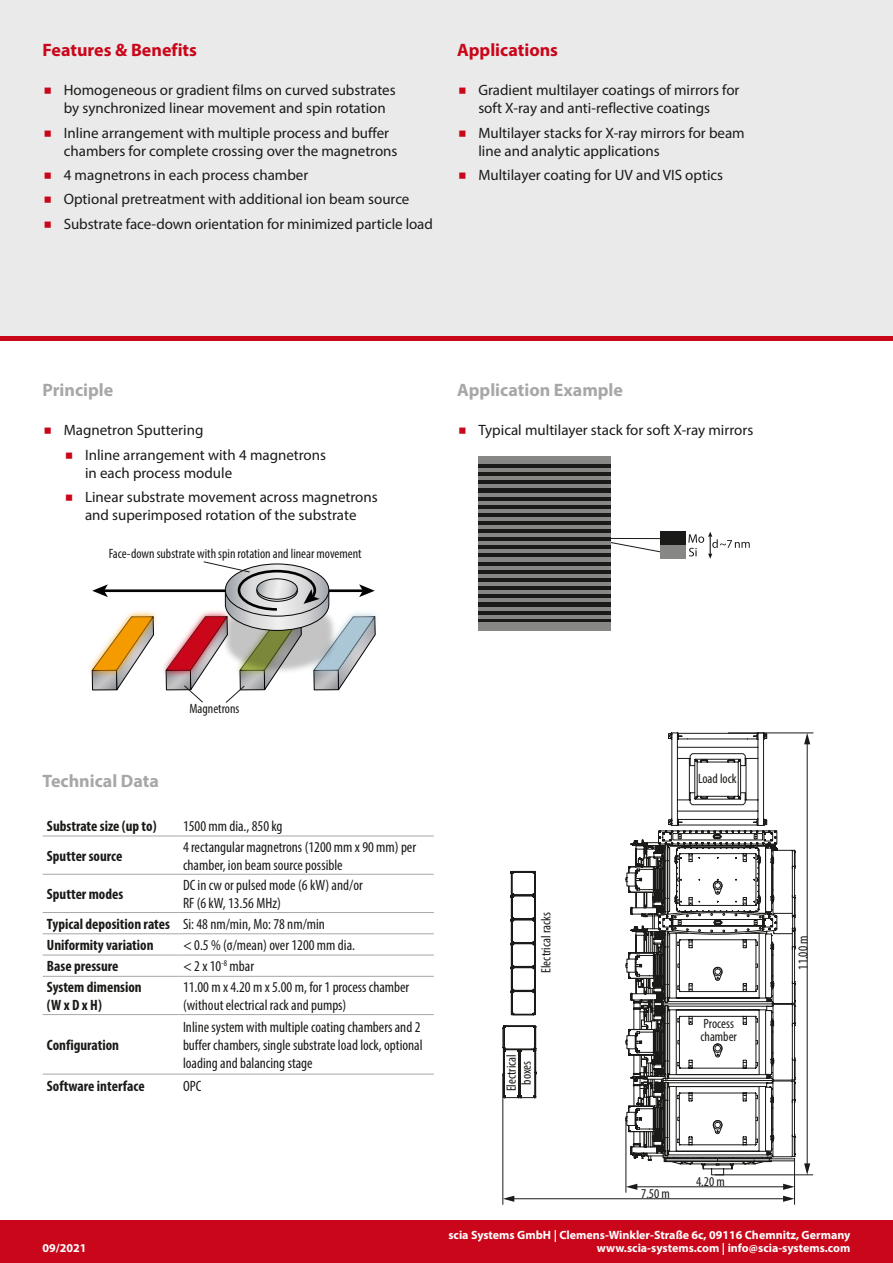
<style>
.page{position:relative;width:893px;height:1263px;background:#fff}
.page>*{position:absolute;margin:0;border:0;box-sizing:border-box;transform-origin:0 0}
.t1{font:700 18px "Myriad Pro";color:#a7a7a8}
.t2{font:700 18px "Myriad Pro";color:#c9061a}
.t3{font:15px/18px "Myriad Pro";color:#1a1a18}
.t4{font:condensed 15px/18px "Myriad Pro";color:#1a1a18}
.t5{font:700 condensed 15px/21.3px "Myriad Pro";color:#1a1a18}
.t6{font:condensed 13.5px/12.8px "Myriad Pro";color:#1a1a18}
.t7{font:700 12px "Myriad Pro";color:#fff}
.s1{color:#c9061a}
.s2{font-weight:400}
</style>
<div class="page">
<div style="left:0;top:0;width:893px;height:338px;background:#eaeaea"></div>
<hr style="left:43px;top:836px;width:136px;height:1px;background:#a7a7a8">
<hr style="left:179px;top:836px;width:255px;height:1px;background:#a7a7a8">
<hr style="left:43px;top:874px;width:136px;height:1px;background:#a7a7a8">
<hr style="left:179px;top:874px;width:255px;height:1px;background:#a7a7a8">
<hr style="left:43px;top:912px;width:136px;height:1px;background:#a7a7a8">
<hr style="left:179px;top:912px;width:255px;height:1px;background:#a7a7a8">
<hr style="left:43px;top:933px;width:136px;height:1px;background:#a7a7a8">
<hr style="left:179px;top:933px;width:255px;height:1px;background:#a7a7a8">
<hr style="left:43px;top:955px;width:136px;height:1px;background:#a7a7a8">
<hr style="left:179px;top:955px;width:255px;height:1px;background:#a7a7a8">
<hr style="left:43px;top:976px;width:136px;height:1px;background:#a7a7a8">
<hr style="left:179px;top:976px;width:255px;height:1px;background:#a7a7a8">
<hr style="left:43px;top:1014px;width:136px;height:1px;background:#a7a7a8">
<hr style="left:179px;top:1014px;width:255px;height:1px;background:#a7a7a8">
<hr style="left:43px;top:1074px;width:136px;height:1px;background:#a7a7a8">
<hr style="left:179px;top:1074px;width:255px;height:1px;background:#a7a7a8">
<svg style="left:92px;top:689px;width:26px;height:2px"></svg>
<div style="left:92px;top:670px;width:25px;height:20px;border:1px solid #030304"></div>
<img style="left:89px;top:611px;width:58px;height:78px">
<img style="left:147px;top:611px;width:18px;height:62px">
<hr style="left:103px;top:589px;width:261px;height:3px;background:#030304">
<svg style="left:92px;top:584px;width:16px;height:13px"></svg>
<svg style="left:165px;top:561px;width:211px;height:142px"></svg>
<svg style="left:625px;top:732px;width:171px;height:444px"></svg>
<svg style="left:536px;top:732px;width:232px;height:366px"></svg>
<svg style="left:502px;top:870px;width:34px;height:229px"></svg>
<hr style="left:728px;top:733px;width:85px;height:1px;background:#1a1a18">
<hr style="left:715px;top:1174px;width:98px;height:1px;background:#1a1a18">
<hr style="left:807px;top:742px;width:1px;height:423px;background:#1a1a18">
<svg style="left:804px;top:733px;width:6px;height:11px"></svg>
<svg style="left:804px;top:1163px;width:6px;height:12px"></svg>
<hr style="left:626px;top:1119px;width:1px;height:74px;background:#1a1a18">
<hr style="left:794px;top:1161px;width:1px;height:44px;background:#1a1a18">
<hr style="left:635px;top:1186px;width:150px;height:1px;background:#1a1a18">
<svg style="left:783px;top:1184px;width:11px;height:6px"></svg>
<svg style="left:626px;top:1184px;width:11px;height:6px"></svg>
<hr style="left:512px;top:1198px;width:273px;height:1px;background:#1a1a18">
<svg style="left:783px;top:1196px;width:11px;height:6px"></svg>
<svg style="left:504px;top:1196px;width:10px;height:6px"></svg>
<hr style="left:503px;top:1075px;width:1px;height:130px;background:#1a1a18">
<svg style="left:611px;top:538px;width:50px;height:15px"></svg>
<div style="left:661px;top:532px;width:25px;height:13px;background:#1a1a18"></div>
<div style="left:661px;top:545px;width:25px;height:13px;background:#878786"></div>
<hr style="left:478px;top:553px;width:133px;height:4px;background:#1a1a18">
<hr style="left:478px;top:549px;width:133px;height:4px;background:#878786">
<hr style="left:478px;top:545px;width:133px;height:4px;background:#1a1a18">
<hr style="left:478px;top:541px;width:133px;height:4px;background:#878786">
<hr style="left:478px;top:537px;width:133px;height:4px;background:#1a1a18">
<hr style="left:478px;top:533px;width:133px;height:4px;background:#878786">
<hr style="left:478px;top:529px;width:133px;height:4px;background:#1a1a18">
<div style="left:478px;top:524px;width:133px;height:5px;background:#878786"></div>
<svg style="left:478px;top:520px;width:133px;height:4px"></svg>
<svg style="left:478px;top:516px;width:133px;height:4px"></svg>
<svg style="left:478px;top:512px;width:133px;height:4px"></svg>
<svg style="left:478px;top:508px;width:133px;height:4px"></svg>
<svg style="left:478px;top:504px;width:133px;height:4px"></svg>
<svg style="left:478px;top:500px;width:133px;height:4px"></svg>
<svg style="left:478px;top:496px;width:133px;height:4px"></svg>
<svg style="left:478px;top:492px;width:133px;height:4px"></svg>
<hr style="left:478px;top:488px;width:133px;height:4px;background:#1a1a18">
<hr style="left:478px;top:484px;width:133px;height:4px;background:#878786">
<hr style="left:478px;top:480px;width:133px;height:4px;background:#1a1a18">
<hr style="left:478px;top:476px;width:133px;height:4px;background:#878786">
<hr style="left:478px;top:472px;width:133px;height:4px;background:#1a1a18">
<hr style="left:478px;top:468px;width:133px;height:4px;background:#878786">
<hr style="left:478px;top:464px;width:133px;height:4px;background:#1a1a18">
<div style="left:478px;top:456px;width:133px;height:8px;background:#878786"></div>
<svg style="left:478px;top:618px;width:133px;height:4px"></svg>
<svg style="left:478px;top:614px;width:133px;height:4px"></svg>
<svg style="left:478px;top:610px;width:133px;height:4px"></svg>
<svg style="left:478px;top:606px;width:133px;height:4px"></svg>
<hr style="left:478px;top:602px;width:133px;height:4px;background:#1a1a18">
<hr style="left:478px;top:598px;width:133px;height:4px;background:#878786">
<hr style="left:478px;top:594px;width:133px;height:4px;background:#1a1a18">
<hr style="left:478px;top:590px;width:133px;height:4px;background:#878786">
<hr style="left:478px;top:586px;width:133px;height:4px;background:#1a1a18">
<hr style="left:478px;top:582px;width:133px;height:4px;background:#878786">
<hr style="left:478px;top:578px;width:133px;height:4px;background:#1a1a18">
<div style="left:478px;top:573px;width:133px;height:5px;background:#878786"></div>
<svg style="left:478px;top:569px;width:133px;height:4px"></svg>
<svg style="left:478px;top:565px;width:133px;height:4px"></svg>
<svg style="left:478px;top:561px;width:133px;height:4px"></svg>
<hr style="left:478px;top:557px;width:133px;height:4px;background:#878786">
<div style="left:478px;top:622px;width:133px;height:8px;background:#878786"></div>
<svg style="left:688px;top:532px;width:62px;height:27px"></svg>
<div style="left:0;top:1220px;width:893px;height:43px;background:#c9061a"></div>
<hr style="left:0;top:336px;width:893px;height:4px;background:#c9061a">
<p class="t2" style="left:43px;top:38px;width:156px">Features &amp; Benefits</p>
<p class="t3" style="left:64px;top:81px;width:333px;text-indent:-21px"><span class="s1">⯀</span> Homogeneous or gradient films on curved substrates by synchronized linear movement and spin rotation</p>
<p class="t3" style="left:64px;top:123px;width:335px;text-indent:-21px"><span class="s1">⯀</span> Inline arrangement with multiple process and buffer chambers for complete crossing over the magnetrons</p>
<p class="t3" style="left:43px;top:163px;width:392px;line-height:24.5px"><span class="s1">⯀</span> 4 magnetrons in each process chamber<br><span class="s1">⯀</span> Optional pretreatment with additional ion beam source<br><span class="s1">⯀</span> Substrate face-down orientation for minimized particle load</p>
<p class="t2" style="left:457px;top:38px;width:102px">Applications</p>
<p class="t3" style="left:457px;top:81px;width:284px;text-align:center"><span class="s1">⯀</span> Gradient multilayer coatings of mirrors for soft X-ray and anti-reflective coatings</p>
<p class="t3" style="left:478px;top:123px;width:268px;text-indent:-21px"><span class="s1">⯀</span> Multilayer stacks for X-ray mirrors for beam line and analytic applications</p>
<p class="t3" style="left:457px;top:166px;width:268px"><span class="s1">⯀</span> Multilayer coating for UV and VIS optics</p>
<p class="t1" style="left:43px;top:378px;width:72px">Principle</p>
<p class="t3" style="left:64px;top:418px;width:264px;line-height:24.5px;text-indent:-21px"><span class="s1">⯀</span> Magnetron Sputtering<br><span class="s1">⯀</span> Inline arrangement with 4 magnetrons</p>
<p class="t3" style="left:64px;top:460px;width:315px;line-height:24.5px;text-indent:21px">in each process module<br><span class="s1">⯀</span> Linear substrate movement across magnetrons</p>
<p class="t3" style="left:85px;top:506px;width:273px">and superimposed rotation of the substrate</p>
<p class="t6" style="left:109px;top:547px;width:254px">Face-down substrate with spin rotation and linear movement</p>
<p class="t1" style="left:457px;top:378px;width:167px">Application Example</p>
<p class="t3" style="left:457px;top:421px;width:298px"><span class="s1">⯀</span> Typical multilayer stack for soft X-ray mirrors</p>
<p class="t6" style="left:190px;top:702px;width:51px">Magnetrons</p>
<p class="t1" style="left:43px;top:770px;width:118px">Technical Data</p>
<p class="t5" style="left:47px;top:815px;width:111px">Substrate size (up to)</p>
<p class="t4" style="left:183px;top:817px;width:101px">1500 mm dia., 850 kg</p>
<p class="t5" style="left:47px;top:845px;width:77px">Sputter source</p>
<p class="t4" style="left:183px;top:838px;width:235px">4 rectangular magnetrons (1200 mm x 90 mm) per chamber, ion beam source possible</p>
<p class="t5" style="left:47px;top:883px;width:78px">Sputter modes</p>
<p class="t4" style="left:183px;top:876px;width:181px">DC in cw or pulsed mode (6 kW) and/or<br>RF (6 kW, 13.56 MHz)</p>
<p class="t5" style="left:47px;top:913px;width:280px">Typical deposition rates <span class="s2">Si: 48 nm/min, Mo: 78 nm/min<br></span>Uniformity variation</p>
<p class="t4" style="left:183px;top:936px;width:174px">&lt; 0.5 % (σ/mean) over 1200 mm dia.</p>
<p class="t5" style="left:47px;top:955px;width:73px">Base pressure</p>
<p class="t4" style="left:183px;top:957px;width:73px">&lt; 2 x 10<sup>-8</sup> mbar</p>
<p class="t5" style="left:47px;top:978px;width:96px;line-height:18px">System dimension (W x D x H)</p>
<p class="t4" style="left:183px;top:978px;width:228px">11.00 m x 4.20 m x 5.00 m, for 1 process chamber (without electrical rack and pumps)</p>
<p class="t5" style="left:47px;top:1034px;width:74px">Configuration</p>
<p class="t4" style="left:183px;top:1018px;width:241px">Inline system with multiple coating chambers and 2 buffer chambers, single substrate load lock, optional loading and balancing stage</p>
<p class="t5" style="left:47px;top:1074px;width:99px">Software interface</p>
<p class="t4" style="left:183px;top:1076px;width:20px">OPC</p>
<p class="t6" style="left:539px;top:973px;width:62px;rotate:-90deg">Electrical racks</p>
<p class="t6" style="left:504px;top:1091px;width:39px;line-height:15px;text-align:center;rotate:-90deg">Electrical boxes</p>
<p class="t6" style="left:698px;top:772px;width:40px">Load lock</p>
<p class="t6" style="left:700px;top:1017px;width:38px">Process chamber</p>
<p class="t6" style="left:696px;top:1175px;width:30px">4.20 m</p>
<p class="t6" style="left:797px;top:970px;width:35px;rotate:-90deg">11.00 m</p>
<p class="t6" style="left:641px;top:1187px;width:30px">7.50 m</p>
<p class="t7" style="left:448px;top:1227px;width:404px">scia Systems GmbH | Clemens-Winkler-Straße 6c, 09116 Chemnitz, Germany</p>
<p class="t7" style="left:43px;top:1240px;width:45px">09/2021</p>
<p class="t7" style="left:597px;top:1240px;width:255px">www.scia-systems.com | info@scia-systems.com</p>
</div>
